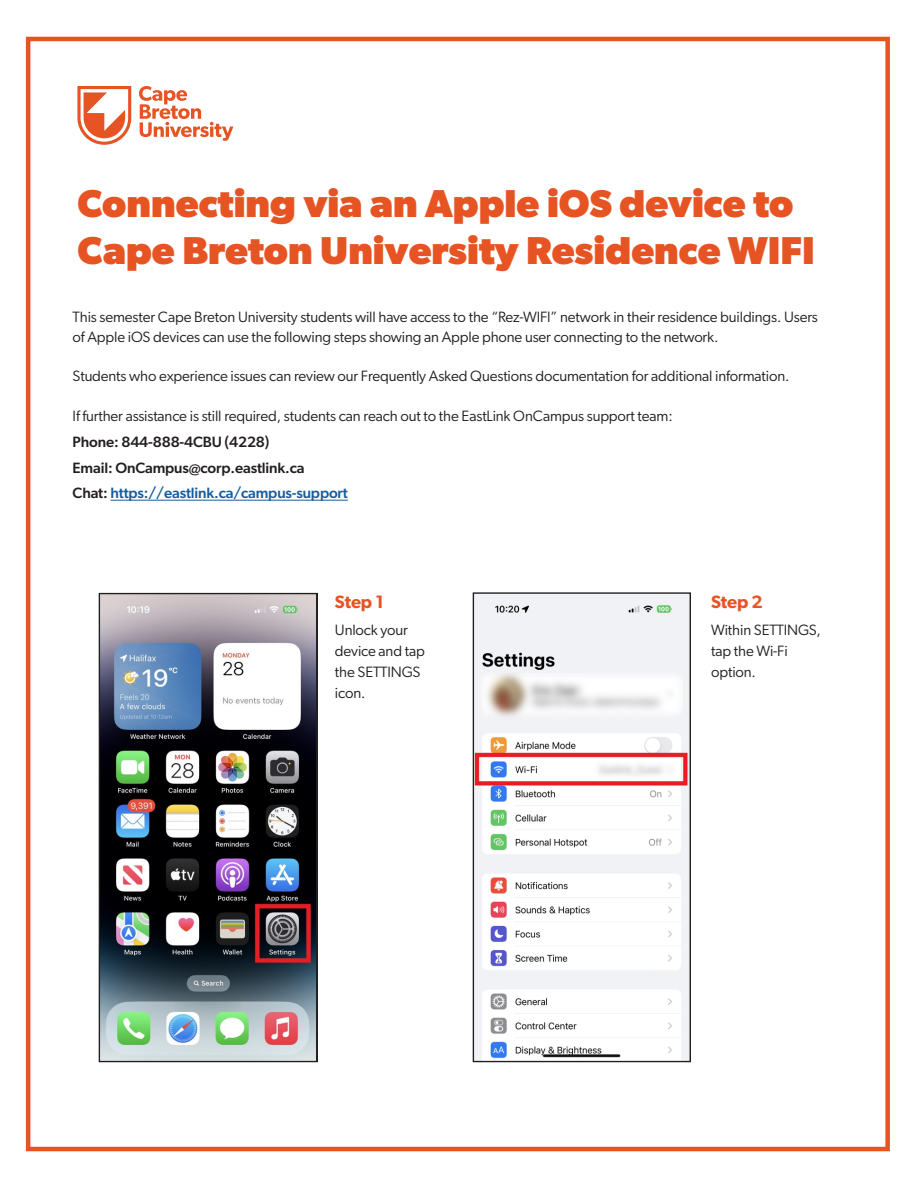
<style>
.page{position:relative;width:918px;height:1188px;background:#fff}
.page>*{position:absolute;margin:0;border:0;box-sizing:border-box;transform-origin:0 0}
.t1{font:700 39px "Gibson";color:#e75424}
.t2{font:600 18px "Gibson";letter-spacing:-.01em;color:#e75424}
.t3{font:15px/21px "Gibson";letter-spacing:-.01em;color:#231f20}
.t4{font:500 15px "Gibson";letter-spacing:-.01em;color:#231f20}
.t5{font:500 15px "Gibson";letter-spacing:-.01em;color:#175d9e}
.s1{color:#231f20}
</style>
<div class="page">
<div style="left:26px;top:37px;width:864px;height:1114px;border:4px solid #e75424"></div>
<hr style="left:111px;top:500px;width:237px;height:1px;background:#175d9e">
<img style="left:101px;top:595px;width:215px;height:465px">
<div style="left:99px;top:593px;width:219px;height:469px;border:1px solid #231f20"></div>
<img style="left:475px;top:594px;width:214px;height:466px">
<div style="left:473px;top:592px;width:218px;height:470px;border:1px solid #231f20"></div>
<svg style="left:77px;top:86px;width:54px;height:59px"></svg>
<svg style="left:139px;top:86px;width:94px;height:55px"></svg>
<p class="t1" style="left:77px;top:180px;width:717px">Connecting via an Apple iOS device to</p>
<p class="t1" style="left:77px;top:227px;width:739px">Cape Breton University Residence WIFI</p>
<p class="t3" style="left:73px;top:307px;width:747px;line-height:19.8px">This semester Cape Breton University students will have access to the “Rez-WIFI” network in their residence buildings. Users of Apple iOS devices can use the following steps showing an Apple phone user connecting to the network.</p>
<p class="t3" style="left:73px;top:365px;width:718px">Students who experience issues can review our Frequently Asked Questions documentation for additional information.</p>
<p class="t3" style="left:73px;top:405px;width:602px">If further assistance is still required, students can reach out to the EastLink OnCampus support team:</p>
<p class="t4" style="left:73px;top:433px;width:198px">Phone: 844-888-4CBU (4228)</p>
<p class="t4" style="left:73px;top:458px;width:233px">Email: OnCampus@corp.eastlink.ca</p>
<p class="t5" style="left:73px;top:484px;width:277px"><span class="s1">Chat:</span> https://eastlink.ca/campus-support</p>
<p class="t2" style="left:335px;top:591px;width:50px">Step 1</p>
<p class="t3" style="left:335px;top:619px;width:91px">Unlock your device and tap the SETTINGS icon.</p>
<p class="t2" style="left:711px;top:591px;width:53px">Step 2</p>
<p class="t3" style="left:711px;top:619px;width:111px">Within SETTINGS, tap the Wi-Fi option.</p>
</div>
